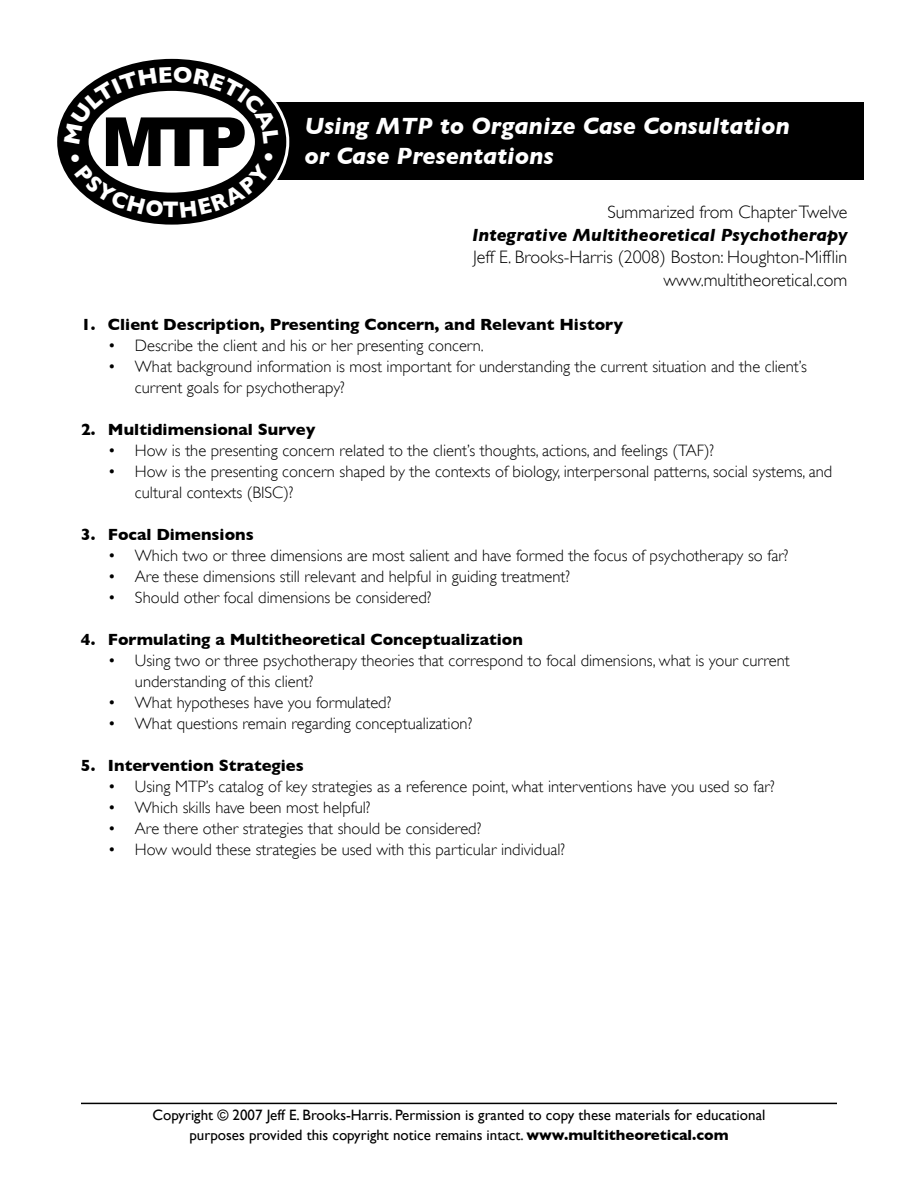
<style>
.page{position:relative;width:918px;height:1188px;background:#fff}
.page>*{position:absolute;margin:0;border:0;box-sizing:border-box;transform-origin:0 0}
.t1{font:italic 700 24px/30px "Gill Sans";color:#fff}
.t2{font:700 22.95px "Gill Sans";color:#fff;scale:.92 1}
.t3{font:300 18px/22.5px "Gill Sans";color:#000;text-align:right}
.t4{font:italic 700 18px "Gill Sans";color:#000}
.t5{font:300 16.5px/21px "Gill Sans";color:#000}
.t6{font:700 16.5px "Gill Sans";color:#000}
.t7{font:15px/19.5px "Gill Sans";color:#000;text-align:center}
.s1{font-weight:700}
</style>
<div class="page">
<hr style="left:81px;top:1103px;width:756px;height:1px;background:#000">
<div style="left:262px;top:102px;width:602px;height:78px;background:#000"></div>
<svg style="left:56px;top:58px;width:231px;height:168px;fill:#000"></svg>
<svg style="left:64px;top:66px;width:215px;height:152px"></svg>
<h2 class="t2" style="left:163px;top:196px;width:19px">T</h2>
<h1 class="t1" style="left:304px;top:111px;width:487px">Using MTP to Organize Case Consultation or Case Presentations</h1>
<p class="t3" style="left:607px;top:201px;width:242px">Summarized from ChapterTwelve</p>
<p class="t4" style="left:472px;top:224px;width:377px">Integrative Multitheoretical Psychotherapy</p>
<p class="t3" style="left:473px;top:246px;width:376px">Jeff E. Brooks-Harris (2008) Boston: Houghton-Mifflin www.multitheoretical.com</p>
<p class="t6" style="left:81px;top:315px;width:544px">1. Client Description, Presenting Concern, and Relevant History</p>
<p class="t5" style="left:108px;top:335px;width:377px">• Describe the client and his or her presenting concern.</p>
<p class="t5" style="left:135px;top:356px;width:673px;text-indent:-27px">• What background information is most important for understanding the current situation and the client’s current goals for psychotherapy?</p>
<p class="t6" style="left:81px;top:420px;width:236px">2. Multidimensional Survey</p>
<p class="t5" style="left:108px;top:440px;width:608px">• How is the presenting concern related to the client’s thoughts, actions, and feelings (TAF)?</p>
<p class="t5" style="left:135px;top:461px;width:699px;text-indent:-27px">• How is the presenting concern shaped by the contexts of biology, interpersonal patterns, social systems, and cultural contexts (BISC)?</p>
<p class="t6" style="left:81px;top:525px;width:174px">3. Focal Dimensions</p>
<p class="t5" style="left:108px;top:545px;width:682px">• Which two or three dimensions are most salient and have formed the focus of psychotherapy so far?</p>
<p class="t5" style="left:108px;top:566px;width:464px">• Are these dimensions still relevant and helpful in guiding treatment?</p>
<p class="t5" style="left:108px;top:587px;width:325px">• Should other focal dimensions be considered?</p>
<p class="t6" style="left:81px;top:630px;width:443px">4. Formulating a Multitheoretical Conceptualization</p>
<p class="t5" style="left:135px;top:650px;width:656px;text-indent:-27px">• Using two or three psychotherapy theories that correspond to focal dimensions, what is your current understanding of this client?</p>
<p class="t5" style="left:108px;top:692px;width:285px">• What hypotheses have you formulated?</p>
<p class="t5" style="left:108px;top:713px;width:366px">• What questions remain regarding conceptualization?</p>
<p class="t6" style="left:81px;top:756px;width:224px">5. Intervention Strategies</p>
<p class="t5" style="left:108px;top:776px;width:668px">• Using MTP’s catalog of key strategies as a reference point, what interventions have you used so far?</p>
<p class="t5" style="left:108px;top:797px;width:264px">• Which skills have been most helpful?</p>
<p class="t5" style="left:108px;top:818px;width:375px">• Are there other strategies that should be considered?</p>
<p class="t5" style="left:108px;top:839px;width:459px">• How would these strategies be used with this particular individual?</p>
<p class="t7" style="left:153px;top:1105px;width:614px">Copyright © 2007 Jeff E. Brooks-Harris. Permission is granted to copy these materials for educational purposes provided this copyright notice remains intact. <span class="s1">www.multitheoretical.com</span></p>
</div>
